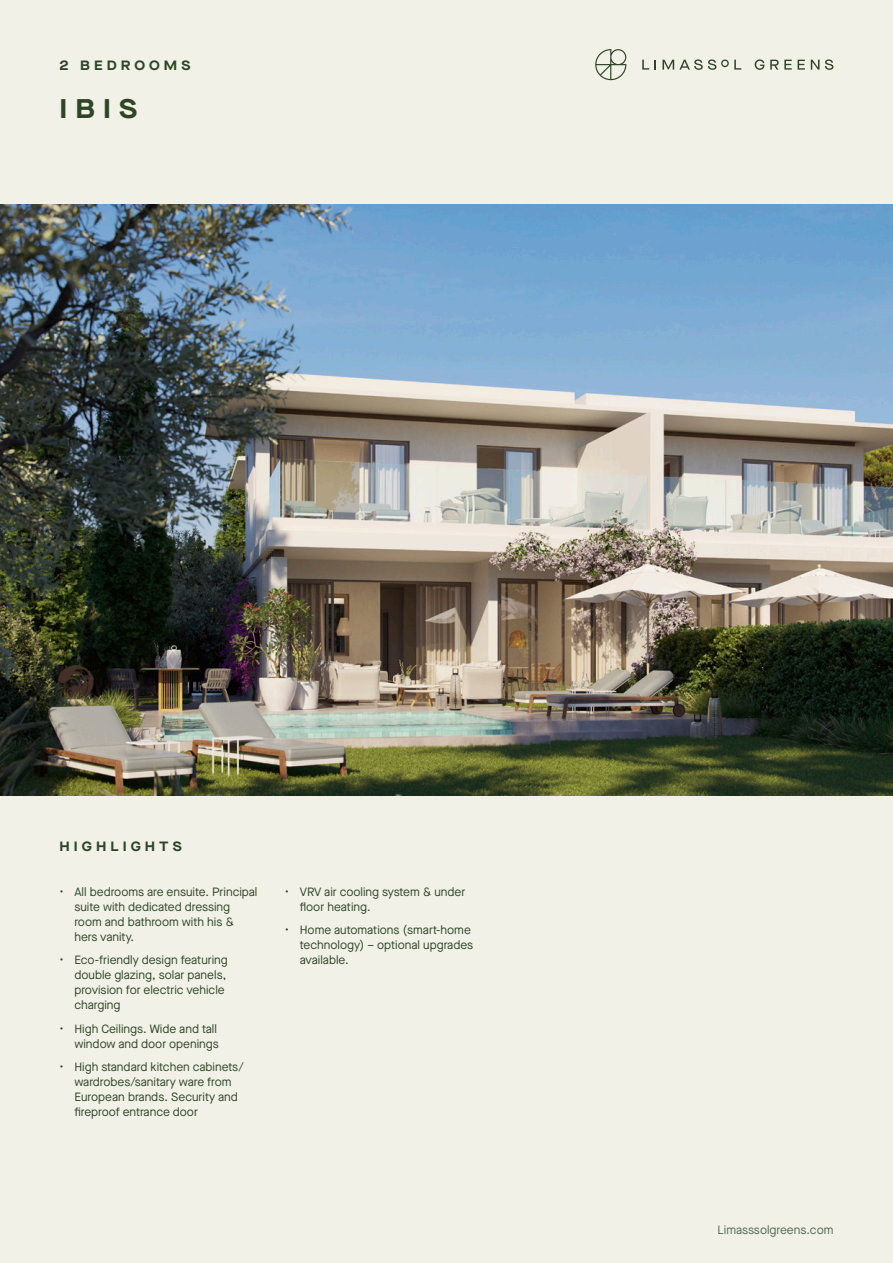
<style>
.page{position:relative;width:893px;height:1263px;background:#f1f1e7}
.page>*{position:absolute;margin:0;border:0;box-sizing:border-box;transform-origin:0 0}
.t1{font:700 27px "Maison Neue Extended";color:#2e4626}
.t2{font:700 13.5px "Maison Neue Extended";letter-spacing:.3em;color:#2e4626}
.t3{font:12px/15px "Maison Neue";color:#2e4626}
.t4{font:12px "Maison Neue";color:#526954}
</style>
<div class="page">
<svg style="left:642px;top:60px;width:7px;height:10px"></svg>
<svg style="left:825px;top:59px;width:8px;height:11px"></svg>
<svg style="left:755px;top:59px;width:9px;height:11px"></svg>
<svg style="left:770px;top:60px;width:22px;height:10px"></svg>
<svg style="left:798px;top:60px;width:7px;height:10px"></svg>
<svg style="left:811px;top:60px;width:8px;height:10px"></svg>
<svg style="left:662px;top:59px;width:79px;height:11px"></svg>
<svg style="left:595px;top:49px;width:31px;height:31px"></svg>
<img style="left:0;top:204px;width:893px;height:591px">
<p class="t2" style="left:60px;top:55px;width:132px">2 BEDROOMS</p>
<h1 class="t1" style="left:60px;top:89px;width:79px">IBIS</h1>
<p class="t2" style="left:60px;top:837px;width:124px">HIGHLIGHTS</p>
<p class="t3" style="left:74px;top:884px;width:185px;text-indent:-15px">• All bedrooms are ensuite. Principal suite with dedicated dressing room and bathroom with his &amp; hers vanity.</p>
<p class="t3" style="left:74px;top:952px;width:155px;text-indent:-15px">• Eco-friendly design featuring double glazing, solar panels, provision for electric vehicle charging</p>
<p class="t3" style="left:60px;top:1021px;width:161px;text-align:right">• High Ceilings. Wide and tall window and door openings</p>
<p class="t3" style="left:74px;top:1059px;width:171px;text-indent:-15px">• High standard kitchen cabinets/ wardrobes/sanitary ware from<br>European brands. Security and fireproof entrance door</p>
<p class="t3" style="left:300px;top:884px;width:167px;text-indent:-15px">• VRV air cooling system &amp; under floor heating.</p>
<p class="t3" style="left:300px;top:922px;width:175px;text-indent:-15px">• Home automations (smart-home technology) – optional upgrades available.</p>
<p class="t4" style="left:718px;top:1221px;width:117px">Limasssolgreens.com</p>
</div>
